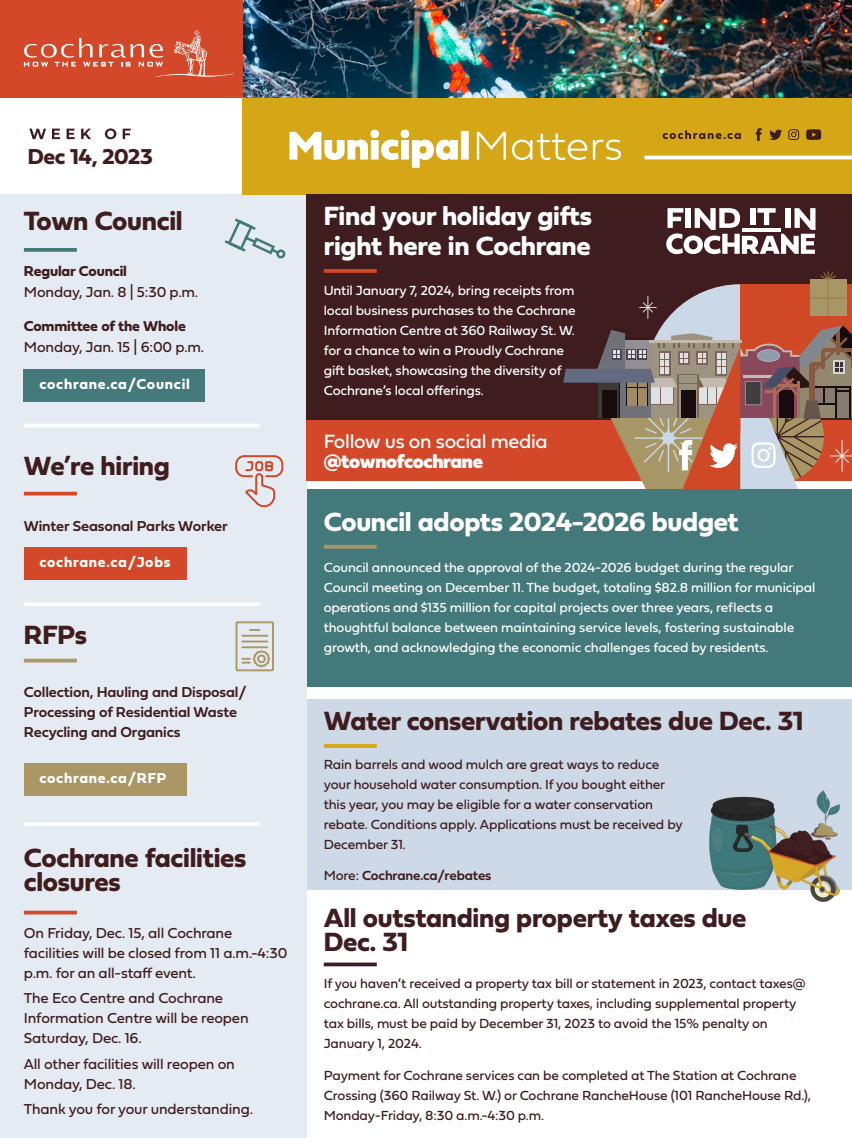
<style>
.page{position:relative;width:852px;height:1138px;background:#fff}
.page>*{position:absolute;margin:0;border:0;box-sizing:border-box;transform-origin:0 0}
.Section_Title{font:27.5px/23.8px "Fieldwork Geo Bold";letter-spacing:-.01em;color:#3f1d1e}
.Section_Title-2{font:27.5px/30px "Fieldwork Geo Bold";letter-spacing:-.01em;color:#fff}
.t1{font:22.5px "Fieldwork Geo Bold";letter-spacing:-.015em;color:#3f1d1e}
.t2{font:20px/20px "Fieldwork Geo Regular";letter-spacing:-.015em;color:#fff}
.t3{font:15px/20px "Fieldwork Geo Regular";letter-spacing:-.01em;color:#3f1d1e}
.t4{font:15px/20px "Fieldwork Geo Demibold";letter-spacing:-.01em;color:#3f1d1e}
.Link_buttons{font:15px "Fieldwork Geo Bold";letter-spacing:.05em;color:#fff}
.t5{font:15px "Fieldwork Geo Bold";letter-spacing:-.01em;color:#3f1d1e}
.t6{font:13.75px/20px "Fieldwork Geo Regular";letter-spacing:-.01em;color:#3f1d1e}
.t7{font:13.75px/20px "Fieldwork Geo Regular";letter-spacing:-.01em;color:#fff}
.t8{font:13.75px "Fieldwork Geo Demibold";letter-spacing:-.01em;color:#3f1d1e}
.s1{font-family:"Fieldwork Geo Black"}
.s2{font-family:"Fieldwork Geo Regular"}
</style>
<div class="page">
<div style="left:0;top:194px;width:306px;height:944px;background:#e5ebf2"></div>
<hr style="left:24px;top:424px;width:236px;height:3px;background:#fff">
<hr style="left:24px;top:602px;width:236px;height:4px;background:#fff">
<div style="left:24px;top:369px;width:181px;height:32px;background:#43797b"></div>
<svg style="left:29px;top:128px;width:101px;height:11px"></svg>
<svg style="left:24px;top:248px;width:53px;height:4px"></svg>
<svg style="left:224px;top:218px;width:62px;height:41px"></svg>
<div style="left:24px;top:548px;width:163px;height:32px;background:#d24828"></div>
<hr style="left:24px;top:492px;width:53px;height:3px;background:#d24828">
<hr style="left:24px;top:911px;width:53px;height:3px;background:#d24828">
<svg style="left:235px;top:455px;width:49px;height:53px"></svg>
<hr style="left:24px;top:659px;width:53px;height:3px;background:#aa9766">
<svg style="left:235px;top:621px;width:39px;height:51px"></svg>
<div style="left:0;top:0;width:243px;height:97px;background:#d24828"></div>
<div style="left:242px;top:97px;width:609px;height:97px;background:#d5a616"></div>
<svg style="left:289px;top:130px;width:331px;height:38px"></svg>
<hr style="left:644px;top:156px;width:207px;height:3px;background:#fff">
<svg style="left:662px;top:130px;width:78px;height:9px"></svg>
<svg style="left:788px;top:129px;width:10px;height:11px"></svg>
<svg style="left:769px;top:129px;width:12px;height:11px"></svg>
<svg style="left:755px;top:128px;width:6px;height:13px"></svg>
<svg style="left:806px;top:129px;width:14px;height:11px"></svg>
<img style="left:243px;top:0;width:608px;height:97px">
<div style="left:24px;top:763px;width:163px;height:32px;background:#aa9766"></div>
<svg style="left:24px;top:30px;width:209px;height:47px"></svg>
<hr style="left:24px;top:822px;width:236px;height:4px;background:#fff">
<div style="left:306px;top:194px;width:545px;height:286px;background:#3f1d1e"></div>
<div style="left:306px;top:421px;width:545px;height:60px;background:#d24828"></div>
<svg style="left:666px;top:208px;width:149px;height:46px"></svg>
<hr style="left:742px;top:228px;width:38px;height:3px;background:#fff">
<svg style="left:563px;top:271px;width:288px;height:218px"></svg>
<svg style="left:323px;top:269px;width:53px;height:4px"></svg>
<div style="left:308px;top:489px;width:543px;height:198px;background:#43797b"></div>
<svg style="left:323px;top:962px;width:53px;height:4px"></svg>
<div style="left:307px;top:698px;width:543px;height:191px;background:#cdd9e7"></div>
<hr style="left:323px;top:545px;width:53px;height:3px;background:#aa9766">
<svg style="left:323px;top:744px;width:53px;height:4px"></svg>
<img style="left:691px;top:758px;width:160px;height:144px">
<p class="t1" style="left:28px;top:139px;width:126px">Dec 14, 2023</p>
<p class="Section_Title" style="left:24px;top:208px;width:160px">Town Council</p>
<p class="t5" style="left:24px;top:259px;width:104px">Regular Council</p>
<p class="t3" style="left:24px;top:281px;width:176px">Monday, Jan. 8 | 5:30 p.m.</p>
<p class="t3" style="left:24px;top:336px;width:182px">Monday, Jan. 15 | 6:00 p.m.</p>
<p class="t5" style="left:24px;top:314px;width:163px">Committee of the Whole</p>
<p class="Link_buttons" style="left:40px;top:372px;width:152px">cochrane.ca/Council</p>
<p class="Section_Title" style="left:24px;top:453px;width:147px">We’re hiring</p>
<p class="t4" style="left:24px;top:515px;width:205px">Winter Seasonal Parks Worker</p>
<p class="Link_buttons" style="left:40px;top:551px;width:132px">cochrane.ca/Jobs</p>
<p class="Section_Title" style="left:24px;top:622px;width:65px">RFPs</p>
<p class="t4" style="left:24px;top:681px;width:224px">Collection, Hauling and Disposal/<br>Processing of Residential Waste<br>Recycling and Organics</p>
<p class="Link_buttons" style="left:40px;top:766px;width:128px">cochrane.ca/RFP</p>
<p class="Section_Title" style="left:24px;top:845px;width:224px">Cochrane facilities closures</p>
<p class="t3" style="left:24px;top:922px;width:265px">On Friday, Dec. 15, all Cochrane facilities will be closed from 11 a.m.-4:30 p.m. for an all-staff event.</p>
<p class="t3" style="left:24px;top:987px;width:226px">The Eco Centre and Cochrane<br>Information Centre will be reopen<br>Saturday, Dec. 16.</p>
<p class="t3" style="left:24px;top:1053px;width:212px">All other facilities will reopen on<br>Monday, Dec. 18.</p>
<p class="t3" style="left:24px;top:1099px;width:230px">Thank you for your understanding.</p>
<p class="Section_Title-2" style="left:323px;top:199px;width:269px">Find your holiday gifts right here in Cochrane</p>
<p class="t7" style="left:323px;top:279px;width:253px">Until January 7, 2024, bring receipts from local business purchases to the Cochrane Information Centre at 360 Railway St. W. for a chance to win a Proudly Cochrane gift basket, showcasing the diversity of Cochrane’s local offerings.</p>
<p class="t2" style="left:323px;top:430px;width:225px">Follow us on social media <span class="s1">@townofcochrane</span></p>
<p class="Section_Title-2" style="left:323px;top:505px;width:416px">Council adopts 2024-2026 budget</p>
<p class="t7" style="left:323px;top:557px;width:493px">Council announced the approval of the 2024-2026 budget during the regular Council meeting on December 11. The budget, totaling $82.8 million for municipal operations and $135 million for capital projects over three years, reflects a thoughtful balance between maintaining service levels, fostering sustainable growth, and acknowledging the economic challenges faced by residents.</p>
<p class="Section_Title" style="left:323px;top:708px;width:481px">Water conservation rebates due Dec. 31</p>
<p class="t6" style="left:323px;top:754px;width:360px">Rain barrels and wood mulch are great ways to reduce your household water consumption. If you bought either this year, you may be eligible for a water conservation rebate. Conditions apply. Applications must be received by December 31.</p>
<p class="t8" style="left:323px;top:865px;width:169px"><span class="s2">More:</span> Cochrane.ca/rebates</p>
<p class="Section_Title" style="left:323px;top:905px;width:424px">All outstanding property taxes due<br>Dec. 31</p>
<p class="t6" style="left:323px;top:973px;width:483px">If you haven’t received a property tax bill or statement in 2023, contact taxes@ cochrane.ca. All outstanding property taxes, including supplemental property tax bills, must be paid by December 31, 2023 to avoid the 15% penalty on January 1, 2024.</p>
<p class="t6" style="left:323px;top:1064px;width:488px">Payment for Cochrane services can be completed at The Station at Cochrane<br>Crossing (360 Railway St. W.) or Cochrane RancheHouse (101 RancheHouse Rd.),<br>Monday-Friday, 8:30 a.m.-4:30 p.m.</p>
</div>
